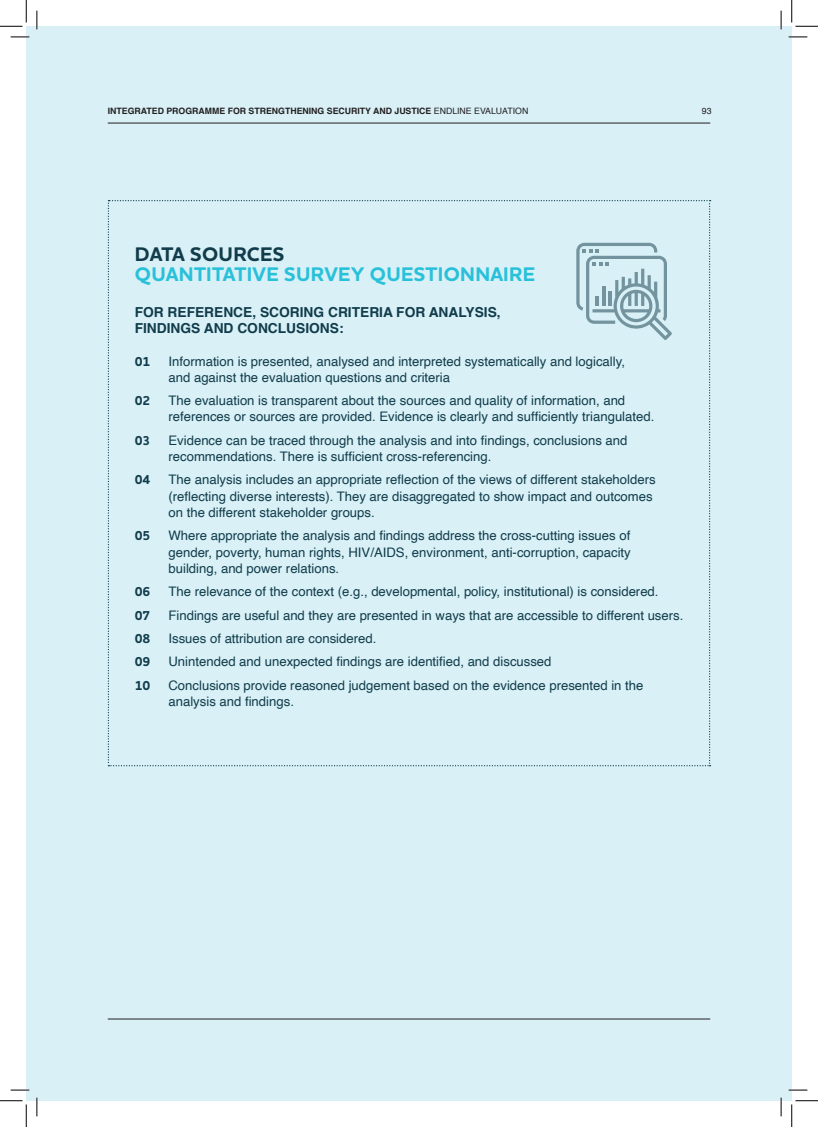
<style>
.page{position:relative;width:818px;height:1127px;background:#fff}
.page>*{position:absolute;margin:0;border:0;box-sizing:border-box;transform-origin:0 0}
.t1{font:700 20px "Houschka Pro";letter-spacing:.015em;color:#29c0da}
.t2{font:700 20px "Houschka Pro";letter-spacing:.015em;color:#113c4b}
.t3{font:700 13.75px/16.2px "Helvetica";color:#113c4b}
.t4{font:13.12px/16.2px "Helvetica";color:#113c4b}
.t5{font:700 13.12px "Houschka Pro";color:#113c4b}
.t6{font:700 8.75px "Helvetica";color:#231f20}
.t7{font:8.75px "Helvetica";color:#231f20}
.s1{font-weight:400}
</style>
<div class="page">
<div style="left:26px;top:26px;width:766px;height:1074px;background:#d8f0f6"></div>
<hr style="left:108px;top:123px;width:602px;height:1px;background:#231f20">
<hr style="left:108px;top:1018px;width:602px;height:1px;background:#231f20">
<svg style="left:108px;top:200px;width:602px;height:566px"></svg>
<hr style="left:602px;top:286px;width:3px;height:20px;background:#113c4b">
<hr style="left:609px;top:291px;width:3px;height:15px;background:#113c4b">
<svg style="left:11px;top:36px;width:18px;height:2px"></svg>
<svg style="left:788px;top:36px;width:19px;height:2px"></svg>
<svg style="left:11px;top:1089px;width:18px;height:1px"></svg>
<svg style="left:788px;top:1089px;width:19px;height:1px"></svg>
<svg style="left:36px;top:11px;width:2px;height:18px"></svg>
<svg style="left:36px;top:1097px;width:2px;height:18px"></svg>
<svg style="left:780px;top:11px;width:2px;height:18px"></svg>
<svg style="left:780px;top:1097px;width:2px;height:18px"></svg>
<svg style="left:0;top:0;width:27px;height:27px"></svg>
<svg style="left:0;top:1100px;width:27px;height:26px"></svg>
<svg style="left:791px;top:0;width:27px;height:27px"></svg>
<svg style="left:791px;top:1100px;width:27px;height:26px"></svg>
<p class="t6" style="left:108px;top:106px;width:422px">INTEGRATED PROGRAMME FOR STRENGTHENING SECURITY AND JUSTICE <span class="s1">ENDLINE EVALUATION</span></p>
<p class="t7" style="left:702px;top:104px;width:11px">93</p>
<h1 class="t2" style="left:135px;top:241px;width:151px">DATA SOURCES</h1>
<h1 class="t1" style="left:135px;top:261px;width:402px">QUANTITATIVE SURVEY QUESTIONNAIRE</h1>
<p class="t3" style="left:135px;top:305px;width:367px">FOR REFERENCE, SCORING CRITERIA FOR ANALYSIS,<br>FINDINGS AND CONCLUSIONS:</p>
<p class="t5" style="left:135px;top:352px;width:17px">01</p>
<p class="t4" style="left:168px;top:353px;width:458px">Information is presented, analysed and interpreted systematically and logically, and against the evaluation questions and criteria</p>
<p class="t5" style="left:135px;top:392px;width:17px">02</p>
<p class="t4" style="left:168px;top:393px;width:487px">The evaluation is transparent about the sources and quality of information, and references or sources are provided. Evidence is clearly and sufficiently triangulated.</p>
<p class="t5" style="left:135px;top:432px;width:17px">03</p>
<p class="t4" style="left:168px;top:432px;width:460px">Evidence can be traced through the analysis and into findings, conclusions and recommendations. There is sufficient cross-referencing.</p>
<p class="t5" style="left:135px;top:471px;width:17px">04</p>
<p class="t4" style="left:168px;top:472px;width:489px">The analysis includes an appropriate reflection of the views of different stakeholders (reflecting diverse interests). They are disaggregated to show impact and outcomes on the different stakeholder groups.</p>
<p class="t5" style="left:135px;top:527px;width:17px">05</p>
<p class="t4" style="left:168px;top:528px;width:464px;text-align:justify">Where appropriate the analysis and findings address the cross-cutting issues of gender, poverty, human rights, HIV/AIDS, environment, anti-corruption, capacity building, and power relations.</p>
<p class="t5" style="left:135px;top:583px;width:17px">06</p>
<p class="t4" style="left:168px;top:583px;width:492px">The relevance of the context (e.g., developmental, policy, institutional) is considered.</p>
<p class="t5" style="left:135px;top:606px;width:17px">07</p>
<p class="t4" style="left:168px;top:607px;width:516px">Findings are useful and they are presented in ways that are accessible to different users.</p>
<p class="t5" style="left:135px;top:629px;width:17px">08</p>
<p class="t4" style="left:168px;top:630px;width:209px">Issues of attribution are considered.</p>
<p class="t5" style="left:135px;top:653px;width:17px">09</p>
<p class="t4" style="left:168px;top:653px;width:385px">Unintended and unexpected findings are identified, and discussed</p>
<p class="t5" style="left:135px;top:676px;width:17px">10</p>
<p class="t4" style="left:168px;top:677px;width:476px">Conclusions provide reasoned judgement based on the evidence presented in the analysis and findings.</p>
</div>
